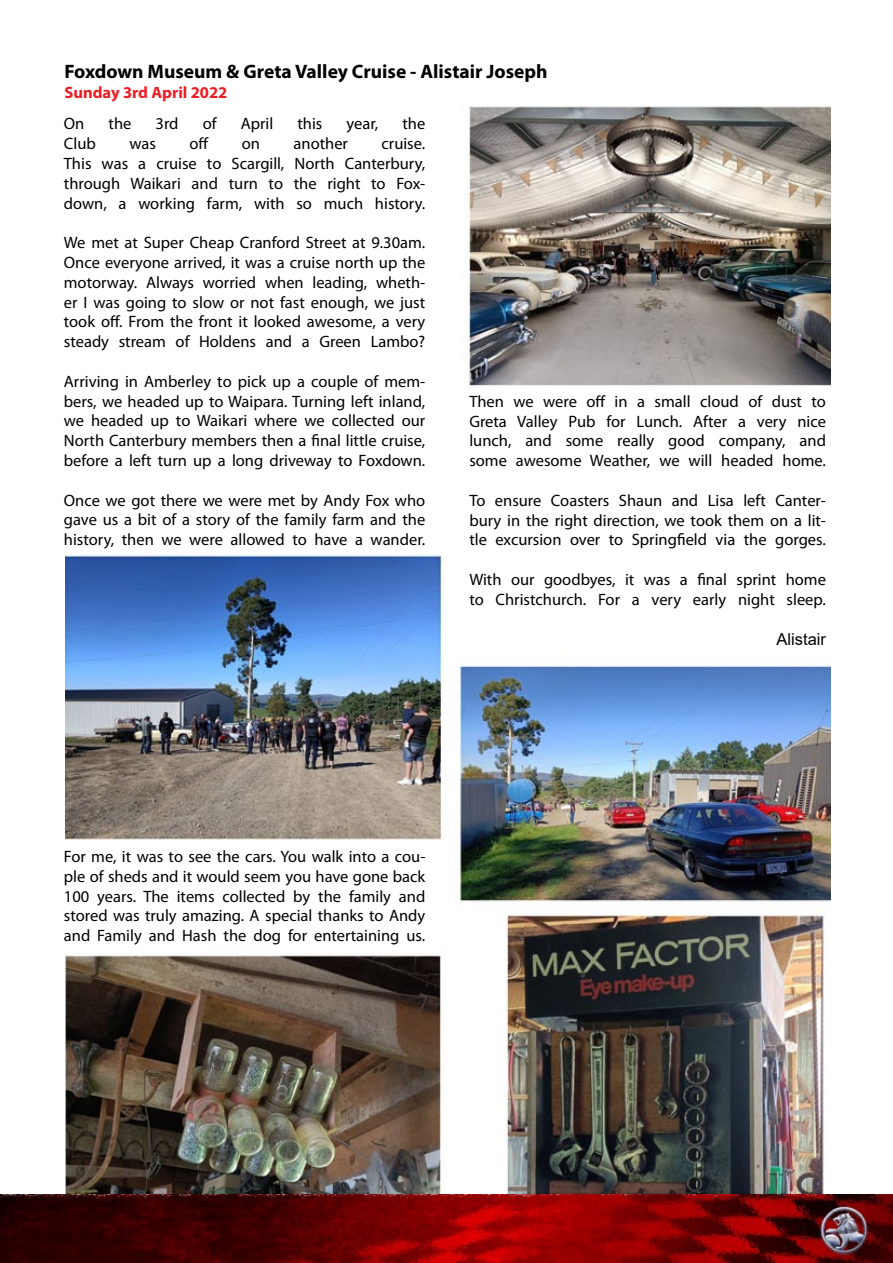
<style>
.page{position:relative;width:893px;height:1263px;background:#fff}
.page>*{position:absolute;margin:0;border:0;box-sizing:border-box;transform-origin:0 0}
.t1{font:700 19.5px "Myriad Pro";color:#000}
.t2{font:16.5px/19.8px "Myriad Pro";color:#000;text-align:justify}
.t3{font:700 16.5px "Myriad Pro";color:#ed1d24}
.t4{font:16.5px "Arial";color:#000}
</style>
<div class="page">
<img style="left:0;top:1194px;width:893px;height:69px">
<img style="left:65px;top:105px;width:765px;height:1089px">
<p class="t1" style="left:64px;top:59px;width:485px">Foxdown Museum &amp; Greta Valley Cruise - Alistair Joseph</p>
<p class="t3" style="left:64px;top:82px;width:164px">Sunday 3rd April 2022</p>
<p class="t2" style="left:64px;top:114px;width:22px">On</p>
<p class="t2" style="left:109px;top:114px;width:24px">the</p>
<p class="t2" style="left:156px;top:114px;width:25px">3rd</p>
<p class="t2" style="left:203px;top:114px;width:15px">of</p>
<p class="t2" style="left:241px;top:114px;width:34px">April</p>
<p class="t2" style="left:297px;top:114px;width:27px">this</p>
<p class="t2" style="left:347px;top:114px;width:33px">year,</p>
<p class="t2" style="left:402px;top:114px;width:24px">the</p>
<p class="t2" style="left:64px;top:133px;width:33px">Club</p>
<p class="t2" style="left:129px;top:133px;width:28px">was</p>
<p class="t2" style="left:190px;top:133px;width:21px">off</p>
<p class="t2" style="left:242px;top:133px;width:20px">on</p>
<p class="t2" style="left:294px;top:133px;width:56px">another</p>
<p class="t2" style="left:64px;top:133px;width:363px;text-indent:318px">cruise.<br>This was a cruise to Scargill, North Canterbury, through Waikari and turn to the right to Fox&shy;down, a working farm, with so much history.</p>
<p class="t2" style="left:64px;top:232px;width:363px">We met at Super Cheap Cranford Street at 9.30am.<br>Once everyone arrived, it was a cruise north up the motorway. Always worried when leading, wheth&shy;er I was going to slow or not fast enough, we just took off. From the front it looked awesome, a very steady stream of Holdens and a Green Lambo?</p>
<p class="t2" style="left:64px;top:371px;width:363px">Arriving in Amberley to pick up a couple of mem&shy;bers, we headed up to Waipara. Turning left inland, we headed up to Waikari where we collected our North Canterbury members then a final little cruise, before a left turn up a long driveway to Foxdown.</p>
<p class="t2" style="left:64px;top:490px;width:363px">Once we got there we were met by Andy Fox who gave us a bit of a story of the family farm and the history, then we were allowed to have a wander.</p>
<p class="t2" style="left:469px;top:391px;width:358px">Then we were off in a small cloud of dust to Greta Valley Pub for Lunch. After a very nice lunch, and some really good company, and some awesome Weather, we will headed home.</p>
<p class="t2" style="left:469px;top:490px;width:358px">To ensure Coasters Shaun and Lisa left Canter&shy;bury in the right direction, we took them on a lit&shy;tle excursion over to Springfield via the gorges.</p>
<p class="t2" style="left:469px;top:569px;width:358px">With our goodbyes, it was a final sprint home to Christchurch. For a very early night sleep.</p>
<p class="t4" style="left:776px;top:627px;width:51px">Alistair</p>
<p class="t2" style="left:64px;top:846px;width:363px">For me, it was to see the cars. You walk into a cou&shy;ple of sheds and it would seem you have gone back 100 years. The items collected by the family and stored was truly amazing. A special thanks to Andy and Family and Hash the dog for entertaining us.</p>
</div>
